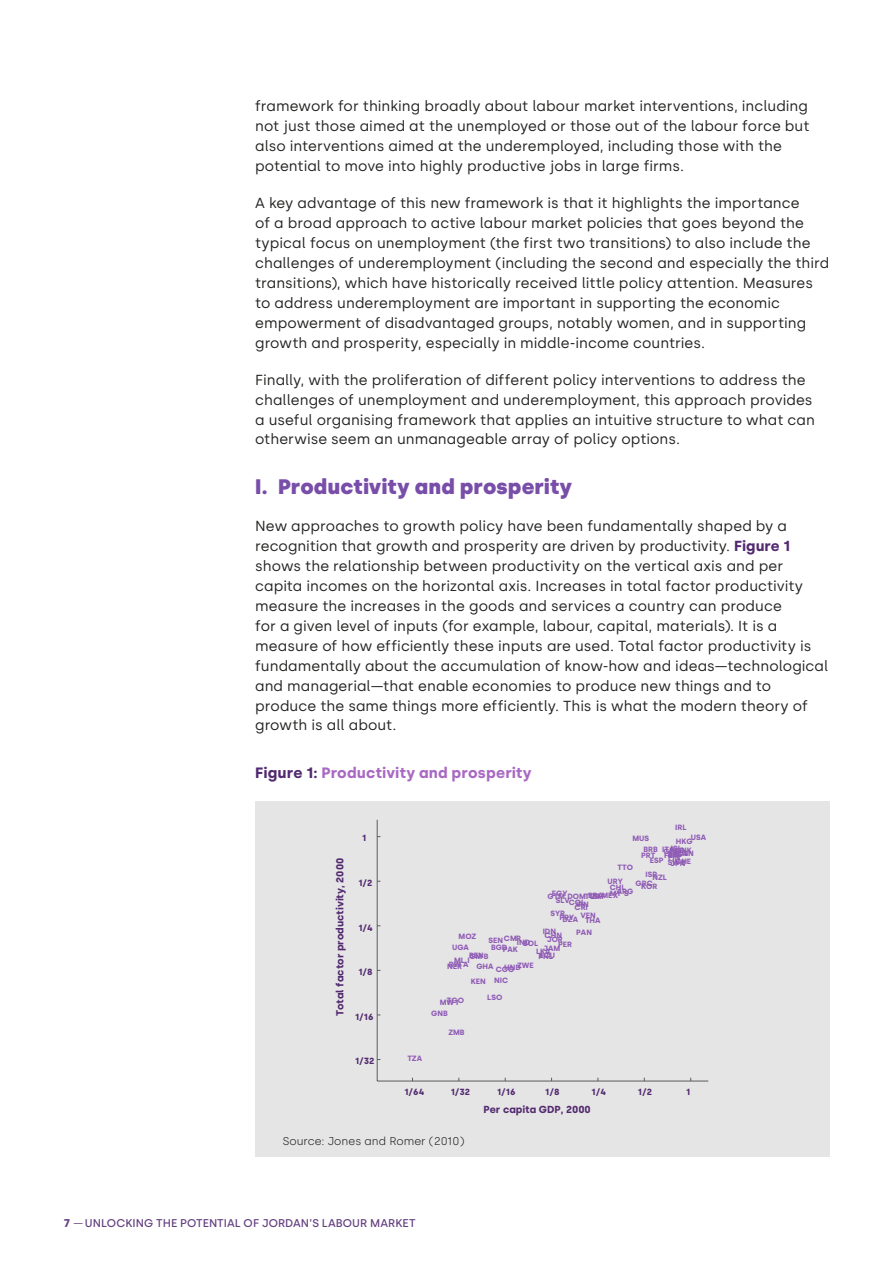
<style>
.page{position:relative;width:893px;height:1263px;background:#fff}
.page>*{position:absolute;margin:0;border:0;box-sizing:border-box;transform-origin:0 0}
.t1{font:900 21px "Silka";letter-spacing:.005em;color:#784ea9}
.t2{font:700 15px "Silka";letter-spacing:.01em;color:#a969c3}
.t3{font:14.55px/20px "Silka";letter-spacing:.005em;color:#222221}
.t4{font:500 11.25px "Silka";letter-spacing:.005em;color:#664281}
.t5{font:300 11.25px "Silka";color:#222221}
.t6{font:700 10.2px "Silka";color:#532a70}
.t7{font:700 9px "Silka";color:#532a70}
.t8{font:700 7.65px/8.1px "Silka";color:#905cb6}
.s1{font-weight:700;color:#532a70}
.s2{color:#532a70}
.s3{font-weight:700}
.s4{font-weight:400}
</style>
<div class="page">
<div style="left:255px;top:801px;width:574px;height:356px;background:#e5e5e5"></div>
<hr style="left:377px;top:820px;width:1px;height:261px;background:#5b5b5b">
<hr style="left:377px;top:1081px;width:331px;height:1px;background:#5b5b5b">
<p class="t3" style="left:255px;top:96px;width:556px">framework for thinking broadly about labour market interventions, including not just those aimed at the unemployed or those out of the labour force but also interventions aimed at the underemployed, including those with the potential to move into highly productive jobs in large firms.</p>
<p class="t3" style="left:255px;top:193px;width:575px">A key advantage of this new framework is that it highlights the importance<br>of a broad approach to active labour market policies that goes beyond the typical focus on unemployment (the first two transitions) to also include the challenges of underemployment (including the second and especially the third transitions), which have historically received little policy attention. Measures to address underemployment are important in supporting the economic empowerment of disadvantaged groups, notably women, and in supporting growth and prosperity, especially in middle-income countries.</p>
<p class="t3" style="left:255px;top:369px;width:561px">Finally, with the proliferation of different policy interventions to address the challenges of unemployment and underemployment, this approach provides a useful organising framework that applies an intuitive structure to what can otherwise seem an unmanageable array of policy options.</p>
<h1 class="t1" style="left:255px;top:474px;width:319px">I. Productivity and prosperity</h1>
<p class="t3" style="left:255px;top:516px;width:575px">New approaches to growth policy have been fundamentally shaped by a recognition that growth and prosperity are driven by productivity. <span class="s1">Figure 1 </span>shows the relationship between productivity on the vertical axis and per capita incomes on the horizontal axis. Increases in total factor productivity measure the increases in the goods and services a country can produce<br>for a given level of inputs (for example, labour, capital, materials). It is a measure of how efficiently these inputs are used. Total factor productivity is fundamentally about the accumulation of know-how and ideas—technological and managerial—that enable economies to produce new things and to produce the same things more efficiently. This is what the modern theory of growth is all about.</p>
<p class="t2" style="left:255px;top:763px;width:278px"><span class="s2">Figure 1:</span> Productivity and prosperity</p>
<p class="t6" style="left:334px;top:1016px;width:160px;rotate:-90deg">Total factor productivity, 2000</p>
<p class="t7" style="left:362px;top:833px;width:6px">1</p>
<p class="t7" style="left:358px;top:877px;width:16px">1/2</p>
<p class="t7" style="left:358px;top:922px;width:16px">1/4</p>
<p class="t7" style="left:358px;top:967px;width:16px">1/8</p>
<p class="t7" style="left:355px;top:1011px;width:20px">1/16</p>
<p class="t7" style="left:355px;top:1056px;width:21px">1/32</p>
<p class="t8" style="left:675px;top:823px;width:13px">IRL</p>
<p class="t8" style="left:691px;top:833px;width:17px">USA</p>
<p class="t8" style="left:632px;top:834px;width:18px">MUS</p>
<p class="t8" style="left:676px;top:837px;width:18px">HKG</p>
<p class="t8" style="left:671px;top:844px;width:13px">ISL</p>
<p class="t8" style="left:662px;top:845px;width:14px">ITA</p>
<p class="t8" style="left:643px;top:846px;width:16px">BRB</p>
<p class="t8" style="left:676px;top:846px;width:18px">DNK</p>
<p class="t8" style="left:670px;top:847px;width:17px">NLD</p>
<p class="t8" style="left:664px;top:847px;width:17px">GBR</p>
<p class="t8" style="left:675px;top:849px;width:20px">CAN<br>CHE</p>
<p class="t8" style="left:668px;top:850px;width:22px">BELAUS</p>
<p class="t8" style="left:668px;top:850px;width:17px">AUT</p>
<p class="t8" style="left:641px;top:851px;width:16px">PRT</p>
<p class="t8" style="left:664px;top:852px;width:16px">FRA</p>
<p class="t8" style="left:668px;top:853px;width:14px">FIN</p>
<p class="t8" style="left:650px;top:857px;width:15px">ESP</p>
<p class="t8" style="left:668px;top:858px;width:19px">SWE</p>
<p class="t8" style="left:671px;top:859px;width:16px">JPN</p>
<p class="t8" style="left:618px;top:864px;width:17px">TTO</p>
<p class="t8" style="left:645px;top:871px;width:13px">ISR</p>
<p class="t8" style="left:652px;top:873px;width:16px">NZL</p>
<p class="t8" style="left:608px;top:877px;width:17px">URY</p>
<p class="t8" style="left:636px;top:879px;width:19px">GRC</p>
<p class="t8" style="left:641px;top:882px;width:18px">KOR</p>
<p class="t8" style="left:610px;top:883px;width:17px">CHL</p>
<p class="t8" style="left:617px;top:888px;width:18px">ARG</p>
<p class="t8" style="left:610px;top:889px;width:20px">MY S</p>
<p class="t8" style="left:552px;top:889px;width:17px">EGY</p>
<p class="t8" style="left:588px;top:891px;width:17px">BRA</p>
<p class="t8" style="left:601px;top:891px;width:18px">MEX</p>
<p class="t8" style="left:547px;top:892px;width:19px">GTM</p>
<p class="t8" style="left:591px;top:892px;width:16px">ZAF</p>
<p class="t8" style="left:567px;top:893px;width:20px">DOM</p>
<p class="t8" style="left:562px;top:916px;width:17px">DZA</p>
<p class="t8" style="left:585px;top:893px;width:16px">TUR</p>
<p class="t8" style="left:556px;top:897px;width:16px">SLV</p>
<p class="t8" style="left:569px;top:898px;width:18px">COL</p>
<p class="t8" style="left:575px;top:903px;width:15px">CRI</p>
<p class="t8" style="left:576px;top:900px;width:14px">IRN</p>
<p class="t8" style="left:550px;top:909px;width:16px">SYR</p>
<p class="t8" style="left:581px;top:911px;width:17px">VEN</p>
<p class="t8" style="left:559px;top:913px;width:16px">PRY</p>
<p class="t8" style="left:585px;top:916px;width:17px">THA</p>
<p class="t8" style="left:543px;top:927px;width:15px">IDN</p>
<p class="t8" style="left:576px;top:928px;width:17px">PAN</p>
<p class="t8" style="left:545px;top:931px;width:19px">CHN</p>
<p class="t8" style="left:459px;top:932px;width:19px">MOZ</p>
<p class="t8" style="left:504px;top:934px;width:19px">CMR</p>
<p class="t8" style="left:496px;top:966px;width:20px">COG</p>
<p class="t8" style="left:547px;top:935px;width:17px">JOR</p>
<p class="t8" style="left:488px;top:937px;width:16px">SEN</p>
<p class="t8" style="left:517px;top:938px;width:15px">IND</p>
<p class="t8" style="left:523px;top:939px;width:17px">BOL</p>
<p class="t8" style="left:558px;top:940px;width:15px">PER</p>
<p class="t8" style="left:491px;top:943px;width:18px">BGD</p>
<p class="t8" style="left:452px;top:943px;width:18px">UGA</p>
<p class="t8" style="left:544px;top:944px;width:18px">JAM</p>
<p class="t8" style="left:503px;top:945px;width:17px">PAK</p>
<p class="t8" style="left:536px;top:948px;width:16px">LKA</p>
<p class="t8" style="left:539px;top:951px;width:17px">ECU</p>
<p class="t8" style="left:469px;top:951px;width:16px">BEN</p>
<p class="t8" style="left:469px;top:952px;width:21px">GMB</p>
<p class="t8" style="left:538px;top:952px;width:16px">PHL</p>
<p class="t8" style="left:454px;top:956px;width:17px">ML I</p>
<p class="t8" style="left:449px;top:960px;width:21px">RW A</p>
<p class="t8" style="left:517px;top:961px;width:18px">ZWE</p>
<p class="t8" style="left:476px;top:962px;width:19px">GHA</p>
<p class="t8" style="left:447px;top:962px;width:16px">NER</p>
<p class="t8" style="left:504px;top:963px;width:18px">HND</p>
<p class="t8" style="left:471px;top:977px;width:17px">KEN</p>
<p class="t8" style="left:494px;top:976px;width:16px">NIC</p>
<p class="t8" style="left:407px;top:1054px;width:16px">TZA</p>
<p class="t8" style="left:447px;top:996px;width:19px">TGO</p>
<p class="t8" style="left:440px;top:998px;width:20px">MW I</p>
<p class="t8" style="left:431px;top:1009px;width:18px">GNB</p>
<p class="t8" style="left:448px;top:1028px;width:18px">ZMB</p>
<p class="t8" style="left:487px;top:993px;width:17px">LSO</p>
<p class="t7" style="left:404px;top:1086px;width:22px">1/64</p>
<p class="t7" style="left:451px;top:1086px;width:21px">1/32</p>
<p class="t7" style="left:497px;top:1086px;width:20px">1/16</p>
<p class="t7" style="left:545px;top:1086px;width:16px">1/8</p>
<p class="t7" style="left:592px;top:1086px;width:16px">1/4</p>
<p class="t7" style="left:638px;top:1086px;width:16px">1/2</p>
<p class="t7" style="left:686px;top:1086px;width:6px">1</p>
<p class="t6" style="left:483px;top:1103px;width:109px">Per capita GDP, 2000</p>
<p class="t5" style="left:283px;top:1134px;width:183px">Source: Jones and Romer (2010)</p>
<p class="t4" style="left:64px;top:1216px;width:353px"><span class="s3">7</span> <span class="s4">—</span>UNLOCKING THE POTENTIAL OF JORDAN’S LABOUR MARKET</p>
</div>
